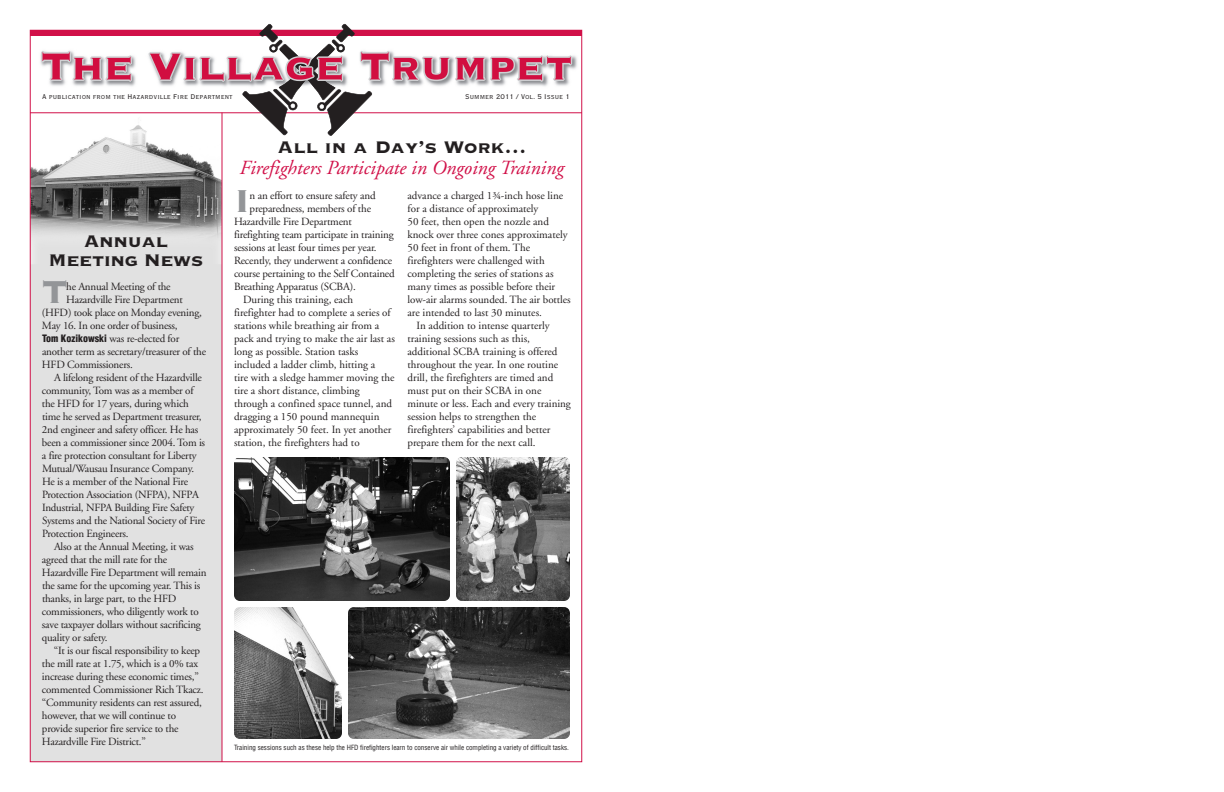
<style>
.page{position:relative;width:1224px;height:792px;background:#fff}
.page>*{position:absolute;margin:0;border:0;box-sizing:border-box;transform-origin:0 0}
.t1{font:41.5px "Copperplate Thirty Three BC";color:#939598}
.t2{font:22px/19px "Copperplate Thirty Three BC";letter-spacing:-.025em;color:#231f20;text-align:center}
.t3{font:22px "Copperplate Thirty Three BC";color:#231f20}
.t4{font:italic 20px "Adobe Garamond";color:#d11048}
.t5{font:11px "Adobe Garamond";letter-spacing:-.015em;color:#231f20}
.t6{font:9px "Copperplate Twenty Nine BC";color:#231f20}
.t7{font:condensed 7px "Helvetica";color:#231f20}
.s1{font-family:"Helvetica";font-weight:900;font-stretch:condensed;font-size:10px}
</style>
<div class="page">
<img style="left:32px;top:125px;width:190px;height:635px">
<hr style="left:30px;top:113px;width:552px;height:1px;background:#d11048">
<div style="left:30px;top:30px;width:552px;height:6px;background:#d11048"></div>
<img style="left:40px;top:50px;width:537px;height:37px">
<svg style="left:41px;top:51px;width:91px;height:31px"></svg>
<svg style="left:148px;top:24px;width:424px;height:112px"></svg>
<hr style="left:222px;top:113px;width:1px;height:649px;background:#d11048">
<img style="left:234px;top:457px;width:216px;height:144px;border-radius:6px">
<img style="left:456px;top:457px;width:114px;height:144px;border-radius:6px">
<img style="left:348px;top:607px;width:222px;height:132px;border-radius:6px">
<img style="left:234px;top:607px;width:108px;height:132px;border-radius:6px">
<p class="t6" style="left:42px;top:91px;width:192px">A publication from the Hazardville Fire Department</p>
<p class="t6" style="left:465px;top:91px;width:106px">Summer 2011 / Vol. 5 Issue 1</p>
<h2 class="t2" style="left:49px;top:230px;width:156px">Annual<br>Meeting News</h2>
<h1 class="t1" style="left:42px;top:264px;width:27px">T</h1>
<p class="t5" style="left:66px;top:282px;width:106px">he Annual Meeting of the</p>
<p class="t5" style="left:66px;top:295px;width:118px">Hazardville Fire Department</p>
<p class="t5" style="left:42px;top:308px;width:161px">(HFD) took place on Monday evening,</p>
<p class="t5" style="left:42px;top:321px;width:137px">May 16. In one order of business,</p>
<p class="t5" style="left:42px;top:334px;width:139px"><span class="s1">Tom Kozikowski</span> was re-elected for</p>
<p class="t5" style="left:42px;top:347px;width:166px">another term as secretary/treasurer of the</p>
<p class="t5" style="left:42px;top:360px;width:92px">HFD Commissioners.</p>
<p class="t5" style="left:54px;top:373px;width:149px">A lifelong resident of the Hazardville</p>
<p class="t5" style="left:42px;top:386px;width:153px">community, Tom was as a member of</p>
<p class="t5" style="left:42px;top:399px;width:148px">the HFD for 17 years, during which</p>
<p class="t5" style="left:42px;top:412px;width:161px">time he served as Department treasurer,</p>
<p class="t5" style="left:42px;top:425px;width:158px">2nd engineer and safety officer. He has</p>
<p class="t5" style="left:42px;top:438px;width:165px">been a commissioner since 2004. Tom is</p>
<p class="t5" style="left:42px;top:451px;width:156px">a fire protection consultant for Liberty</p>
<p class="t5" style="left:42px;top:464px;width:154px">Mutual/Wausau Insurance Company.</p>
<p class="t5" style="left:42px;top:477px;width:148px">He is a member of the National Fire</p>
<p class="t5" style="left:42px;top:490px;width:158px">Protection Association (NFPA), NFPA</p>
<p class="t5" style="left:42px;top:503px;width:154px">Industrial, NFPA Building Fire Safety</p>
<p class="t5" style="left:42px;top:516px;width:165px">Systems and the National Society of Fire</p>
<p class="t5" style="left:42px;top:529px;width:88px">Protection Engineers.</p>
<p class="t5" style="left:54px;top:542px;width:141px">Also at the Annual Meeting, it was</p>
<p class="t5" style="left:42px;top:555px;width:127px">agreed that the mill rate for the</p>
<p class="t5" style="left:42px;top:568px;width:166px">Hazardville Fire Department will remain</p>
<p class="t5" style="left:42px;top:581px;width:160px">the same for the upcoming year. This is</p>
<p class="t5" style="left:42px;top:594px;width:136px">thanks, in large part, to the HFD</p>
<p class="t5" style="left:42px;top:607px;width:158px">commissioners, who diligently work to</p>
<p class="t5" style="left:42px;top:620px;width:160px">save taxpayer dollars without sacrificing</p>
<p class="t5" style="left:42px;top:633px;width:67px">quality or safety.</p>
<p class="t5" style="left:54px;top:646px;width:148px">“It is our fiscal responsibility to keep</p>
<p class="t5" style="left:42px;top:659px;width:158px">the mill rate at 1.75, which is a 0% tax</p>
<p class="t5" style="left:42px;top:672px;width:158px">increase during these economic times,”</p>
<p class="t5" style="left:42px;top:685px;width:163px">commented Commissioner Rich Tkacz.</p>
<p class="t5" style="left:42px;top:698px;width:161px">“Community residents can rest assured,</p>
<p class="t5" style="left:42px;top:711px;width:136px">however, that we will continue to</p>
<p class="t5" style="left:42px;top:724px;width:138px">provide superior fire service to the</p>
<p class="t5" style="left:42px;top:737px;width:105px">Hazardville Fire District.”</p>
<h2 class="t3" style="left:278px;top:132px;width:250px">All in a Day’s Work…</h2>
<h3 class="t4" style="left:239px;top:159px;width:326px">Firefighters Participate in Ongoing Training</h3>
<h1 class="t1" style="left:234px;top:173px;width:18px">I</h1>
<p class="t5" style="left:250px;top:191px;width:128px">n an effort to ensure safety and</p>
<p class="t5" style="left:408px;top:191px;width:157px">advance a charged 1¾-inch hose line</p>
<p class="t5" style="left:408px;top:204px;width:132px">for a distance of approximately</p>
<p class="t5" style="left:408px;top:217px;width:143px">50 feet, then open the nozzle and</p>
<p class="t5" style="left:408px;top:230px;width:162px">knock over three cones approximately</p>
<p class="t5" style="left:408px;top:243px;width:124px">50 feet in front of them. The</p>
<p class="t5" style="left:408px;top:256px;width:139px">firefighters were challenged with</p>
<p class="t5" style="left:408px;top:269px;width:148px">completing the series of stations as</p>
<p class="t5" style="left:408px;top:282px;width:149px">many times as possible before their</p>
<p class="t5" style="left:408px;top:295px;width:165px">low-air alarms sounded. The air bottles</p>
<p class="t5" style="left:408px;top:308px;width:136px">are intended to last 30 minutes.</p>
<p class="t5" style="left:417px;top:321px;width:135px">In addition to intense quarterly</p>
<p class="t5" style="left:408px;top:334px;width:124px">training sessions such as this,</p>
<p class="t5" style="left:408px;top:347px;width:151px">additional SCBA training is offered</p>
<p class="t5" style="left:408px;top:360px;width:152px">throughout the year. In one routine</p>
<p class="t5" style="left:408px;top:373px;width:147px">drill, the firefighters are timed and</p>
<p class="t5" style="left:408px;top:386px;width:135px">must put on their SCBA in one</p>
<p class="t5" style="left:408px;top:399px;width:165px">minute or less. Each and every training</p>
<p class="t5" style="left:408px;top:412px;width:130px">session helps to strengthen the</p>
<p class="t5" style="left:408px;top:425px;width:145px">firefighters’ capabilities and better</p>
<p class="t5" style="left:408px;top:438px;width:130px">prepare them for the next call.</p>
<p class="t5" style="left:250px;top:204px;width:123px">preparedness, members of the</p>
<p class="t5" style="left:234px;top:217px;width:119px">Hazardville Fire Department</p>
<p class="t5" style="left:234px;top:230px;width:161px">firefighting team participate in training</p>
<p class="t5" style="left:234px;top:243px;width:144px">sessions at least four times per year.</p>
<p class="t5" style="left:234px;top:256px;width:160px">Recently, they underwent a confidence</p>
<p class="t5" style="left:234px;top:269px;width:162px">course pertaining to the Self Contained</p>
<p class="t5" style="left:234px;top:282px;width:123px">Breathing Apparatus (SCBA).</p>
<p class="t5" style="left:243px;top:295px;width:112px">During this training, each</p>
<p class="t5" style="left:234px;top:308px;width:158px">firefighter had to complete a series of</p>
<p class="t5" style="left:234px;top:321px;width:147px">stations while breathing air from a</p>
<p class="t5" style="left:234px;top:334px;width:162px">pack and trying to make the air last as</p>
<p class="t5" style="left:234px;top:347px;width:126px">long as possible. Station tasks</p>
<p class="t5" style="left:234px;top:360px;width:143px">included a ladder climb, hitting a</p>
<p class="t5" style="left:234px;top:373px;width:162px">tire with a sledge hammer moving the</p>
<p class="t5" style="left:234px;top:386px;width:127px">tire a short distance, climbing</p>
<p class="t5" style="left:234px;top:399px;width:160px">through a confined space tunnel, and</p>
<p class="t5" style="left:234px;top:412px;width:147px">dragging a 150 pound mannequin</p>
<p class="t5" style="left:234px;top:425px;width:159px">approximately 50 feet. In yet another</p>
<p class="t5" style="left:234px;top:438px;width:127px">station, the firefighters had to</p>
<p class="t7" style="left:234px;top:743px;width:336px">Training sessions such as these help the HFD firefighters learn to conserve air while completing a variety of difficult tasks.</p>
</div>
